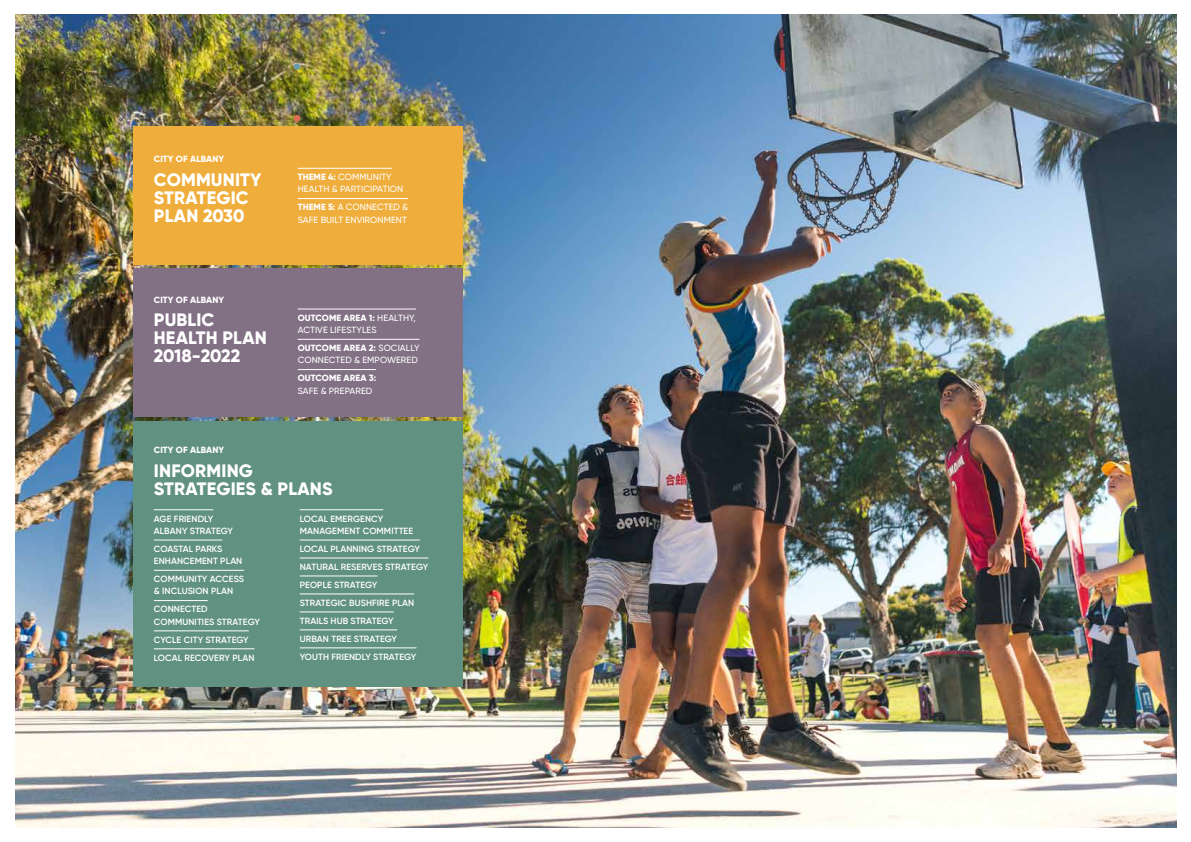
<style>
.page{position:relative;width:1191px;height:842px;background:#fff}
.page>*{position:absolute;margin:0;border:0;box-sizing:border-box;transform-origin:0 0}
.t1{font:800 18px/18px "Gilroy";letter-spacing:.01em;color:#fff}
.t2{font:600 9px/18px "Gilroy";letter-spacing:.01em;color:#fff}
.t3{font:500 9px/12.3px "Gilroy";letter-spacing:.01em;color:#fff}
.t4{font:800 9px "Gilroy";letter-spacing:.01em;color:#fff}
.s1{font-weight:800}
</style>
<div class="page">
<img style="left:16px;top:15px;width:1160px;height:813px">
<div style="left:294px;top:115px;width:6px;height:7px;background:#e06f59;border-radius:50%"></div>
<div style="left:294px;top:63px;width:6px;height:7px;background:#689bae;border-radius:50%"></div>
<div style="left:133px;top:421px;width:329px;height:266px;background:#619181"></div>
<div style="left:133px;top:268px;width:329px;height:148px;background:#827085"></div>
<div style="left:133px;top:126px;width:329px;height:138px;background:#efad3b"></div>
<hr style="left:298px;top:308px;width:118px;height:1px;background:#fff">
<hr style="left:298px;top:339px;width:121px;height:1px;background:#fff">
<hr style="left:298px;top:369px;width:78px;height:1px;background:#fff">
<hr style="left:154px;top:509px;width:59px;height:1px;background:#fff">
<hr style="left:154px;top:539px;width:68px;height:1px;background:#fff">
<hr style="left:154px;top:570px;width:90px;height:1px;background:#fff">
<hr style="left:154px;top:600px;width:54px;height:1px;background:#fff">
<hr style="left:154px;top:630px;width:95px;height:1px;background:#fff">
<hr style="left:154px;top:648px;width:100px;height:1px;background:#fff">
<hr style="left:300px;top:509px;width:83px;height:1px;background:#fff">
<hr style="left:300px;top:539px;width:120px;height:1px;background:#fff">
<hr style="left:300px;top:557px;width:128px;height:1px;background:#fff">
<hr style="left:300px;top:575px;width:77px;height:1px;background:#fff">
<hr style="left:300px;top:593px;width:114px;height:1px;background:#fff">
<hr style="left:300px;top:611px;width:94px;height:1px;background:#fff">
<hr style="left:300px;top:629px;width:97px;height:1px;background:#fff">
<hr style="left:300px;top:647px;width:116px;height:1px;background:#fff">
<hr style="left:298px;top:168px;width:94px;height:1px;background:#fff">
<hr style="left:298px;top:198px;width:110px;height:1px;background:#fff">
<p class="t4" style="left:154px;top:153px;width:72px">CITY OF ALBANY</p>
<h1 class="t1" style="left:154px;top:170px;width:109px">COMMUNITY<br>STRATEGIC<br>PLAN 2030</h1>
<p class="t4" style="left:154px;top:294px;width:72px">CITY OF ALBANY</p>
<h1 class="t1" style="left:154px;top:311px;width:114px">PUBLIC<br>HEALTH PLAN<br>2018-2022</h1>
<p class="t3" style="left:298px;top:171px;width:107px"><span class="s1">THEME 4:</span> COMMUNITY<br>HEALTH &amp; PARTICIPATION</p>
<p class="t3" style="left:298px;top:201px;width:112px"><span class="s1">THEME 5:</span> A CONNECTED &amp;<br>SAFE BUILT ENVIRONMENT</p>
<p class="t3" style="left:298px;top:311px;width:120px"><span class="s1">OUTCOME AREA 1:</span> HEALTHY,<br>ACTIVE LIFESTYLES</p>
<p class="t3" style="left:298px;top:342px;width:123px"><span class="s1">OUTCOME AREA 2:</span> SOCIALLY<br>CONNECTED &amp; EMPOWERED</p>
<p class="t4" style="left:298px;top:373px;width:80px">OUTCOME AREA 3:</p>
<p class="t3" style="left:298px;top:384px;width:76px">SAFE &amp; PREPARED</p>
<p class="t4" style="left:154px;top:445px;width:72px">CITY OF ALBANY</p>
<h1 class="t1" style="left:154px;top:462px;width:180px">INFORMING<br>STRATEGIES &amp; PLANS</h1>
<p class="t2" style="left:154px;top:512px;width:81px;line-height:12.3px">AGE FRIENDLY<br>ALBANY STRATEGY</p>
<p class="t2" style="left:154px;top:542px;width:90px;line-height:12.3px">COASTAL PARKS<br>ENHANCEMENT PLAN</p>
<p class="t2" style="left:154px;top:573px;width:92px;line-height:12.3px">COMMUNITY ACCESS &amp; INCLUSION PLAN</p>
<p class="t2" style="left:154px;top:603px;width:108px;line-height:12.3px">CONNECTED<br>COMMUNITIES STRATEGY</p>
<p class="t2" style="left:154px;top:630px;width:102px">CYCLE CITY STRATEGY<br>LOCAL RECOVERY PLAN</p>
<p class="t2" style="left:300px;top:512px;width:115px;line-height:12.3px">LOCAL EMERGENCY<br>MANAGEMENT COMMITTEE</p>
<p class="t2" style="left:300px;top:540px;width:130px">LOCAL PLANNING STRATEGY<br>NATURAL RESERVES STRATEGY<br>PEOPLE STRATEGY<br>STRATEGIC BUSHFIRE PLAN<br>TRAILS HUB STRATEGY<br>URBAN TREE STRATEGY<br>YOUTH FRIENDLY STRATEGY</p>
</div>
